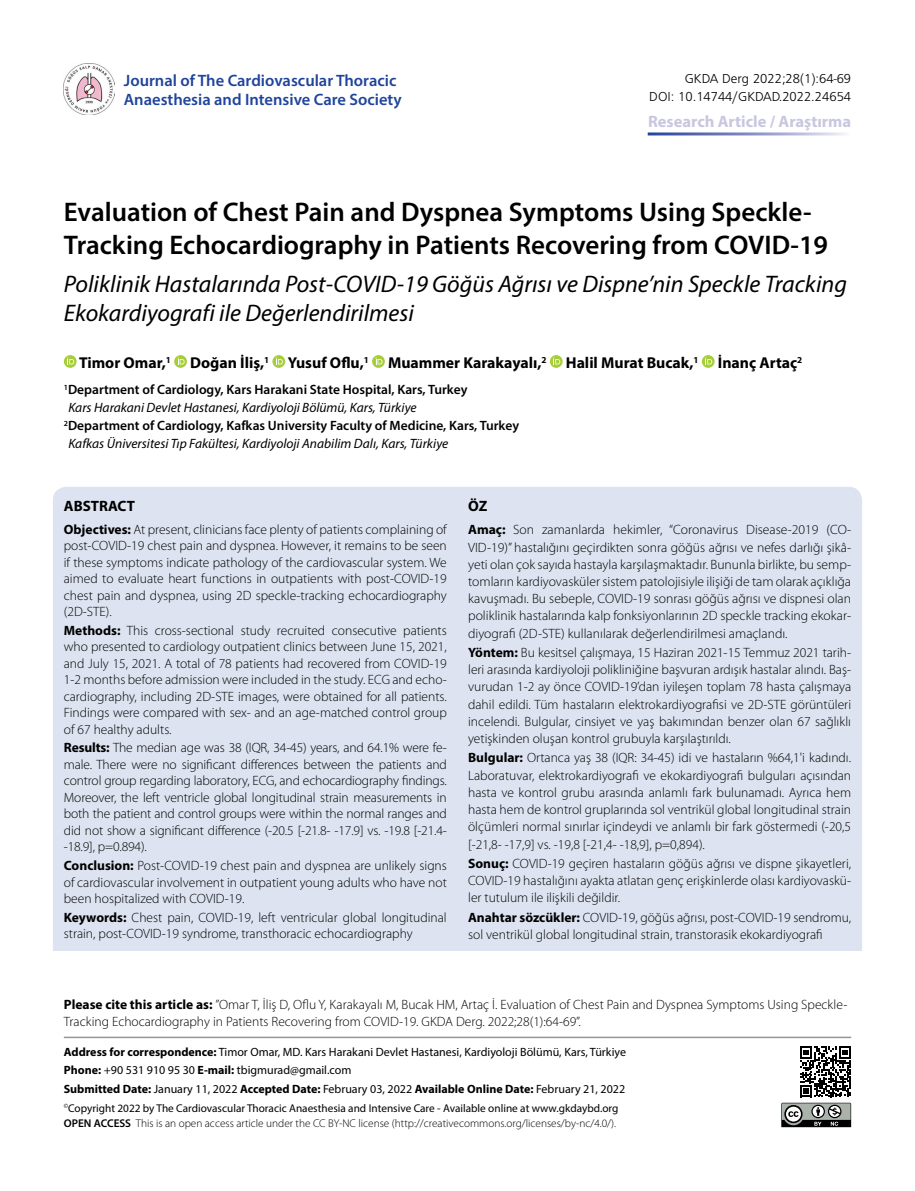
<style>
.page{position:relative;width:915px;height:1191px;background:#fff}
.page>*{position:absolute;margin:0;border:0;box-sizing:border-box;transform-origin:0 0}
.t1{font:600 27px/32.4px "Myriad Pro";color:#000}
.t2{font:italic 24px/28.8px "Myriad Pro";color:#000}
.t3{font:600 16.5px/19.5px "Myriad Pro";color:#20449c}
.t4{font:700 16.5px "Myriad Pro";color:#c8c7df}
.t5{font:700 15.75px "Myriad Pro";color:#000}
.t6{font:700 15px "Myriad Pro";color:#000}
.t7{font:300 13.5px/16.5px "Myriad Pro";color:#000;text-align:justify}
.t8{font:600 13.5px "Myriad Pro";color:#000}
.t9{font:italic 13.5px "Myriad Pro";color:#000}
.t10{font:13.5px/18px "Frugal Normal Tr";color:#000;text-align:right}
.t11{font:12px/18.6px "Myriad Pro";color:#000}
.t12{font:11.25px/15.6px "Myriad Pro";color:#000}
.s1{font-weight:700}
.s2{font-weight:600}
.s3{font-weight:300}
</style>
<div class="page">
<div style="left:53px;top:487px;width:809px;height:464px;background:#dde3f0"></div>
<svg style="left:64px;top:355px;width:13px;height:13px"></svg>
<svg style="left:67px;top:357px;width:7px;height:7px"></svg>
<svg style="left:174px;top:355px;width:13px;height:13px"></svg>
<svg style="left:177px;top:357px;width:7px;height:7px"></svg>
<svg style="left:272px;top:355px;width:13px;height:13px"></svg>
<svg style="left:276px;top:357px;width:7px;height:7px"></svg>
<svg style="left:372px;top:355px;width:12px;height:13px"></svg>
<svg style="left:375px;top:357px;width:7px;height:7px"></svg>
<svg style="left:549px;top:355px;width:13px;height:13px"></svg>
<svg style="left:553px;top:357px;width:7px;height:7px"></svg>
<svg style="left:701px;top:355px;width:13px;height:13px"></svg>
<svg style="left:705px;top:357px;width:7px;height:7px"></svg>
<hr style="left:64px;top:1036px;width:786px;height:2px;background:#939598">
<img style="left:64px;top:64px;width:51px;height:51px">
<svg style="left:781px;top:1046px;width:71px;height:82px"></svg>
<p class="t3" style="left:124px;top:70px;width:279px">Journal of The Cardiovascular Thoracic<br>Anaesthesia and Intensive Care Society</p>
<p class="t10" style="left:649px;top:69px;width:203px">GKDA Derg 2022;28(1):64-69<br>DOI: 10.14744/GKDAD.2022.24654</p>
<p class="t4" style="left:648px;top:111px;width:204px">Research Article / Araştırma</p>
<h1 class="t1" style="left:64px;top:195px;width:765px">Evaluation of Chest Pain and Dyspnea Symptoms Using Speckle-<br>Tracking Echocardiography in Patients Recovering from COVID-19</h1>
<h2 class="t2" style="left:64px;top:269px;width:784px">Poliklinik Hastalarında Post-COVID-19 Göğüs Ağrısı ve Dispne’nin Speckle Tracking<br>Ekokardiyografi ile Değerlendirilmesi</h2>
<p class="t5" style="left:79px;top:352px;width:724px">Timor Omar,<sup>1</sup> Doğan İliş,<sup>1</sup> Yusuf Oflu,<sup>1</sup> Muammer Karakayalı,<sup>2</sup> Halil Murat Bucak,<sup>1</sup> İnanç Artaç<sup>2</sup></p>
<p class="t8" style="left:64px;top:381px;width:405px"><sup>1</sup>Department of Cardiology, Kars Harakani State Hospital, Kars, Turkey</p>
<p class="t9" style="left:68px;top:399px;width:349px">Kars Harakani Devlet Hastanesi, Kardiyoloji Bölümü, Kars, Türkiye</p>
<p class="t8" style="left:64px;top:417px;width:456px"><sup>2</sup>Department of Cardiology, Kafkas University Faculty of Medicine, Kars, Turkey</p>
<p class="t9" style="left:68px;top:435px;width:381px">Kafkas Üniversitesi Tıp Fakültesi, Kardiyoloji Anabilim Dalı, Kars, Türkiye</p>
<p class="t6" style="left:64px;top:496px;width:73px">ABSTRACT</p>
<p class="t6" style="left:468px;top:496px;width:21px">ÖZ</p>
<p class="t7" style="left:64px;top:521px;width:384px"><span class="s1">Objectives:</span> At present, clinicians face plenty of patients complaining of post-COVID-19 chest pain and dyspnea. However, it remains to be seen if these symptoms indicate pathology of the cardiovascular system. We aimed to evaluate heart functions in outpatients with post-COVID-19 chest pain and dyspnea, using 2D speckle-tracking echocardiography (2D-STE).</p>
<p class="t7" style="left:64px;top:622px;width:384px"><span class="s1">Methods:</span> This cross-sectional study recruited consecutive patients who presented to cardiology outpatient clinics between June 15, 2021, and July 15, 2021. A total of 78 patients had recovered from COVID-19<br>1-2 months before admission were included in the study. ECG and echo&shy;cardiography, including 2D-STE images, were obtained for all patients.<br>Findings were compared with sex- and an age-matched control group of 67 healthy adults.</p>
<p class="t7" style="left:64px;top:740px;width:384px"><span class="s1">Results:</span> The median age was 38 (IQR, 34-45) years, and 64.1% were fe&shy;male. There were no significant differences between the patients and control group regarding laboratory, ECG, and echocardiography findings.<br>Moreover, the left ventricle global longitudinal strain measurements in both the patient and control groups were within the normal ranges and did not show a significant difference (-20.5 [-21.8- -17.9] vs. -19.8 [-21.4- -18.9], p=0.894).</p>
<p class="t7" style="left:64px;top:857px;width:384px"><span class="s1">Conclusion:</span> Post-COVID-19 chest pain and dyspnea are unlikely signs of cardiovascular involvement in outpatient young adults who have not been hospitalized with COVID-19.</p>
<p class="t7" style="left:64px;top:909px;width:384px"><span class="s1">Keywords:</span> Chest pain, COVID-19, left ventricular global longitudinal strain, post-COVID-19 syndrome, transthoracic echocardiography</p>
<p class="t7" style="left:468px;top:521px;width:384px;line-height:17.2px"><span class="s1">Amaç:</span> Son zamanlarda hekimler, “Coronavirus Disease-2019 (CO-VID-19)” hastalığını geçirdikten sonra göğüs ağrısı ve nefes darlığı şikâ&shy;yeti olan çok sayıda hastayla karşılaşmaktadır. Bununla birlikte, bu semp&shy;tomların kardiyovasküler sistem patolojisiyle ilişiği de tam olarak açıklığa kavuşmadı. Bu sebeple, COVID-19 sonrası göğüs ağrısı ve dispnesi olan poliklinik hastalarında kalp fonksiyonlarının 2D speckle tracking ekokar&shy;diyografi (2D-STE) kullanılarak değerlendirilmesi amaçlandı.</p>
<p class="t7" style="left:468px;top:644px;width:384px;line-height:17.2px"><span class="s1">Yöntem:</span> Bu kesitsel çalışmaya, 15 Haziran 2021-15 Temmuz 2021 tarih&shy;leri arasında kardiyoloji polikliniğine başvuran ardışık hastalar alındı. Baş&shy;vurudan 1-2 ay önce COVID-19’dan iyileşen toplam 78 hasta çalışmaya dahil edildi. Tüm hastaların elektrokardiyografisi ve 2D-STE görüntüleri incelendi. Bulgular, cinsiyet ve yaş bakımından benzer olan 67 sağlıklı yetişkinden oluşan kontrol grubuyla karşılaştırıldı.</p>
<p class="t7" style="left:468px;top:749px;width:384px;line-height:17.2px"><span class="s1">Bulgular:</span> Ortanca yaş 38 (IQR: 34-45) idi ve hastaların %64,1'i kadındı.<br>Laboratuvar, elektrokardiyografi ve ekokardiyografi bulguları açısından hasta ve kontrol grubu arasında anlamlı fark bulunamadı. Ayrıca hem hasta hem de kontrol gruplarında sol ventrikül global longitudinal strain ölçümleri normal sınırlar içindeydi ve anlamlı bir fark göstermedi (-20,5 [-21,8- -17,9] vs. -19,8 [-21,4- -18,9], p=0,894).</p>
<p class="t7" style="left:468px;top:855px;width:384px;line-height:17.2px"><span class="s1">Sonuç:</span> COVID-19 geçiren hastaların göğüs ağrısı ve dispne şikayetleri, COVID-19 hastalığını ayakta atlatan genç erişkinlerde olası kardiyovaskü&shy;ler tutulum ile ilişkili değildir.</p>
<p class="t7" style="left:468px;top:908px;width:384px;line-height:17.2px"><span class="s1">Anahtar sözcükler:</span> COVID-19, göğüs ağrısı, post-COVID-19 sendromu, sol ventrikül global longitudinal strain, transtorasik ekokardiyografi</p>
<p class="t7" style="left:64px;top:996px;width:784px"><span class="s1">Please cite this article as:</span> ”Omar T, İliş D, Oflu Y, Karakayalı M, Bucak HM, Artaç İ. Evaluation of Chest Pain and Dyspnea Symptoms Using Speckle-<br>Tracking Echocardiography in Patients Recovering from COVID-19. GKDA Derg. 2022;28(1):64-69”.</p>
<p class="t11" style="left:64px;top:1042px;width:563px"><span class="s1">Address for correspondence:</span> Timor Omar, MD. Kars Harakani Devlet Hastanesi, Kardiyoloji Bölümü, Kars, Türkiye<br><span class="s1">Phone:</span> +90 531 910 95 30 <span class="s1">E-mail:</span> tbigmurad@gmail.com<br><span class="s1">Submitted Date:</span> January 11, 2022 <span class="s1">Accepted Date:</span> February 03, 2022 <span class="s1">Available Online Date:</span> February 21, 2022</p>
<p class="t12" style="left:64px;top:1099px;width:556px"><sup>©</sup>Copyright 2022 by The Cardiovascular Thoracic Anaesthesia and Intensive Care - Available online at www.gkdaybd.org<br><span class="s2">OPEN ACCESS</span> <span class="s3">This is an open access article under the CC BY-NC license (http://creativecommons.org/licenses/by-nc/4.0/).</span></p>
</div>
